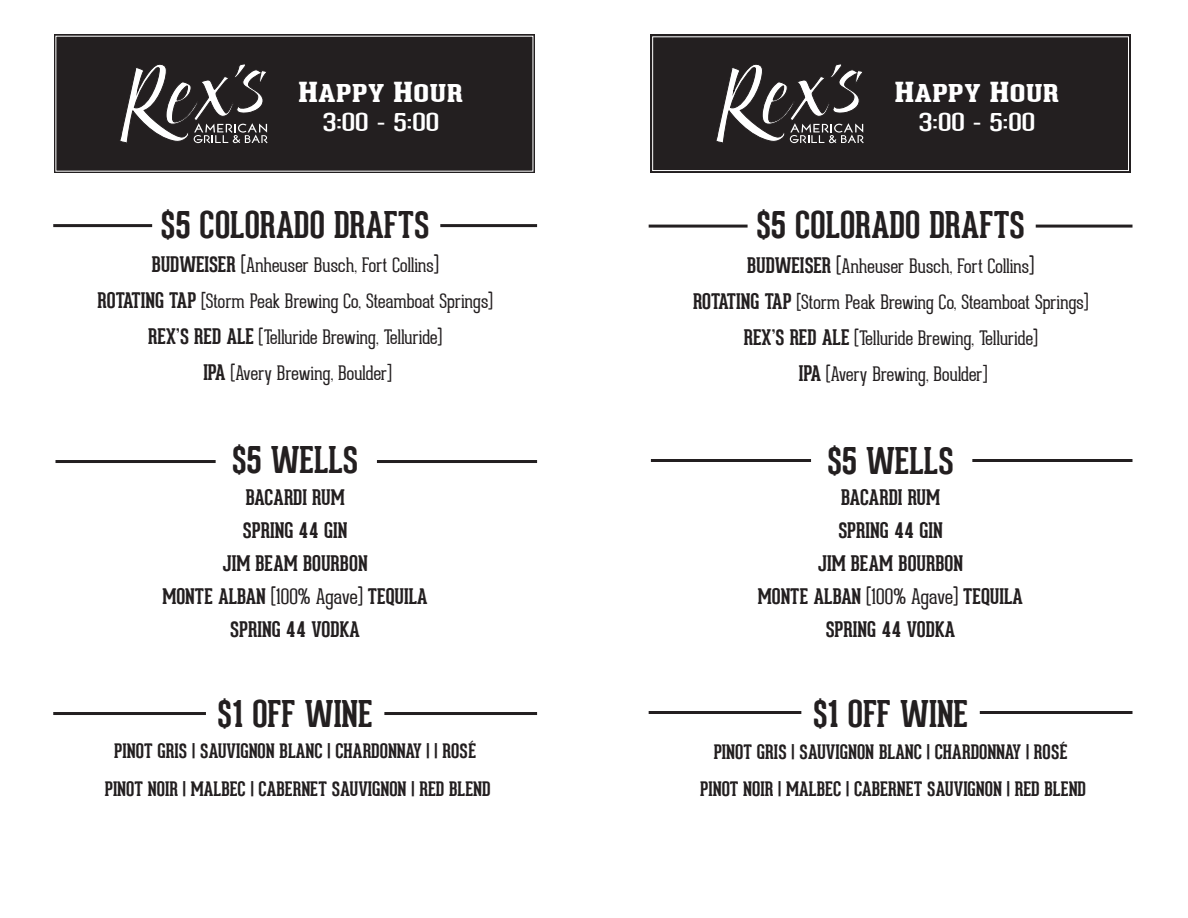
<style>
.page{position:relative;width:1188px;height:918px;background:#fff}
.page>*{position:absolute;margin:0;border:0;box-sizing:border-box;transform-origin:0 0}
.Happy_Hour_Drinks{font:700 36px "Geared Slab";color:#231f20}
.t1{font:800 24px "Geared Slab";color:#fff;scale:1.4 1}
.t2{font:24px "Geared Slab";color:#fff;scale:1.4 1}
.Happy_Hour_Drinks-2{font:700 21px "Geared Slab";color:#231f20}
.Happy_Hour_Drinks-3{font:100 19.5px "Geared Slab";letter-spacing:-.005em;color:#231f20}
.Happy_Hour_Drinks-4{font:700 19.5px "Geared Slab";color:#231f20}
.s1{font-size:27px}
.s2{font-weight:700;font-size:21px}
.s3{font-size:21px}
.s4{font-weight:100}
</style>
<div class="page">
<div style="left:54px;top:34px;width:481px;height:139px;background:#231f20"></div>
<svg style="left:120px;top:64px;width:147px;height:79px"></svg>
<div style="left:650px;top:34px;width:481px;height:139px;background:#231f20"></div>
<div style="left:652px;top:36px;width:477px;height:135px;border:1px solid #fff"></div>
<svg style="left:716px;top:64px;width:147px;height:79px"></svg>
<hr style="left:1036px;top:225px;width:96px;height:3px;background:#231f20">
<hr style="left:649px;top:225px;width:99px;height:3px;background:#231f20">
<hr style="left:972px;top:459px;width:161px;height:3px;background:#231f20">
<hr style="left:651px;top:459px;width:160px;height:3px;background:#231f20">
<hr style="left:980px;top:711px;width:153px;height:3px;background:#231f20">
<hr style="left:649px;top:711px;width:152px;height:3px;background:#231f20">
<hr style="left:440px;top:224px;width:97px;height:3px;background:#231f20">
<hr style="left:53px;top:224px;width:99px;height:3px;background:#231f20">
<hr style="left:377px;top:460px;width:160px;height:3px;background:#231f20">
<hr style="left:56px;top:460px;width:160px;height:3px;background:#231f20">
<hr style="left:384px;top:712px;width:153px;height:3px;background:#231f20">
<hr style="left:53px;top:712px;width:153px;height:3px;background:#231f20">
<p class="t1" style="left:298px;top:80px;width:120px"><span class="s1">H</span>APPY <span class="s1">H</span>OUR</p>
<p class="t2" style="left:323px;top:108px;width:85px">3:00 - 5:00</p>
<p class="Happy_Hour_Drinks" style="left:161px;top:202px;width:270px">$5 COLORADO DRAFTS</p>
<p class="Happy_Hour_Drinks-3" style="left:152px;top:254px;width:288px"><span class="s2">BUDWEISER</span> <span class="s3">(</span>Anheuser Busch, Fort Collins<span class="s3">)</span></p>
<p class="Happy_Hour_Drinks-3" style="left:98px;top:290px;width:397px"><span class="s2">ROTATING TAP</span> [Storm Peak Brewing Co, Steamboat Springs)</p>
<p class="Happy_Hour_Drinks-3" style="left:148px;top:326px;width:295px"><span class="s2">REX’S RED ALE</span> (Telluride Brewing, Telluride)</p>
<p class="Happy_Hour_Drinks-3" style="left:203px;top:362px;width:190px"><span class="s2">IPA</span> (Avery Brewing, Boulder]</p>
<p class="Happy_Hour_Drinks" style="left:232px;top:437px;width:128px">$5 WELLS</p>
<p class="Happy_Hour_Drinks-2" style="left:246px;top:484px;width:100px">BACARDI RUM</p>
<p class="Happy_Hour_Drinks-2" style="left:243px;top:517px;width:106px">SPRING 44 GIN</p>
<p class="Happy_Hour_Drinks-2" style="left:223px;top:550px;width:146px">JIM BEAM BOURBON</p>
<p class="Happy_Hour_Drinks-2" style="left:162px;top:583px;width:267px">MONTE ALBAN <span class="s4">(100% Agave)</span> TEQUILA</p>
<p class="Happy_Hour_Drinks-2" style="left:230px;top:616px;width:131px">SPRING 44 VODKA</p>
<p class="Happy_Hour_Drinks" style="left:218px;top:691px;width:157px">$1 OFF WINE</p>
<p class="Happy_Hour_Drinks-4" style="left:114px;top:739px;width:363px">PINOT GRIS | SAUVIGNON BLANC | CHARDONNAY | | ROSÉ</p>
<p class="Happy_Hour_Drinks-4" style="left:105px;top:776px;width:387px">PINOT NOIR | MALBEC | CABERNET SAUVIGNON | RED BLEND</p>
<p class="t1" style="left:894px;top:80px;width:120px"><span class="s1">H</span>APPY <span class="s1">H</span>OUR</p>
<p class="t2" style="left:919px;top:108px;width:85px">3:00 - 5:00</p>
<p class="Happy_Hour_Drinks" style="left:756px;top:202px;width:270px">$5 COLORADO DRAFTS</p>
<p class="Happy_Hour_Drinks-3" style="left:747px;top:255px;width:288px"><span class="s2">BUDWEISER</span> <span class="s3">(</span>Anheuser Busch, Fort Collins<span class="s3">)</span></p>
<p class="Happy_Hour_Drinks-3" style="left:693px;top:291px;width:397px"><span class="s2">ROTATING TAP</span> [Storm Peak Brewing Co, Steamboat Springs)</p>
<p class="Happy_Hour_Drinks-3" style="left:744px;top:327px;width:295px"><span class="s2">REX’S RED ALE</span> (Telluride Brewing, Telluride)</p>
<p class="Happy_Hour_Drinks-3" style="left:799px;top:363px;width:190px"><span class="s2">IPA</span> (Avery Brewing, Boulder]</p>
<p class="Happy_Hour_Drinks" style="left:827px;top:438px;width:128px">$5 WELLS</p>
<p class="Happy_Hour_Drinks-2" style="left:841px;top:484px;width:100px">BACARDI RUM</p>
<p class="Happy_Hour_Drinks-2" style="left:838px;top:517px;width:106px">SPRING 44 GIN</p>
<p class="Happy_Hour_Drinks-2" style="left:818px;top:550px;width:146px">JIM BEAM BOURBON</p>
<p class="Happy_Hour_Drinks-2" style="left:758px;top:583px;width:267px">MONTE ALBAN <span class="s4">(100% Agave)</span> TEQUILA</p>
<p class="Happy_Hour_Drinks-2" style="left:826px;top:616px;width:131px">SPRING 44 VODKA</p>
<p class="Happy_Hour_Drinks" style="left:813px;top:691px;width:157px">$1 OFF WINE</p>
<p class="Happy_Hour_Drinks-4" style="left:714px;top:739px;width:355px">PINOT GRIS | SAUVIGNON BLANC | CHARDONNAY | ROSÉ</p>
<p class="Happy_Hour_Drinks-4" style="left:700px;top:777px;width:387px">PINOT NOIR | MALBEC | CABERNET SAUVIGNON | RED BLEND</p>
</div>
